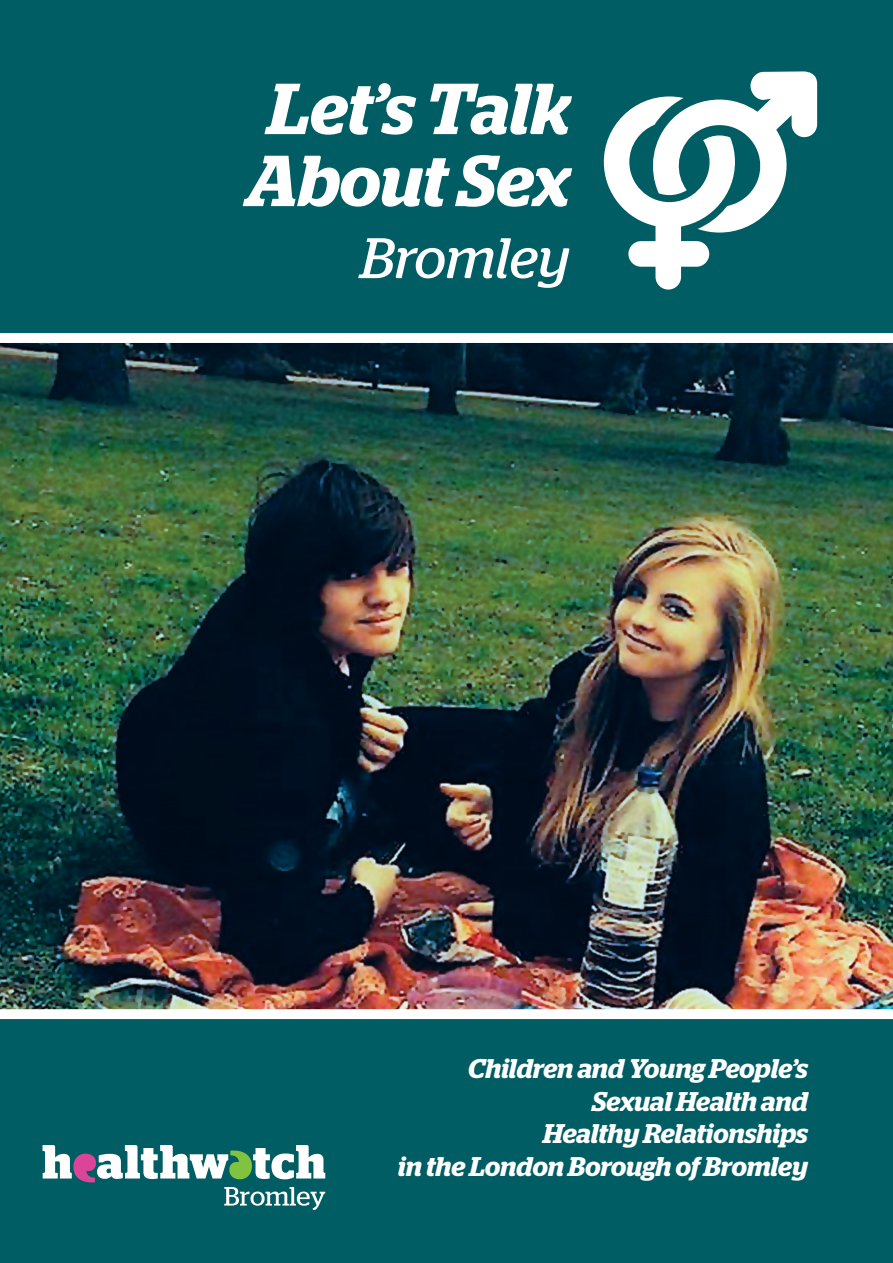
<style>
.page{position:relative;width:893px;height:1263px;background:#005d63}
.page>*{position:absolute;margin:0;border:0;box-sizing:border-box;transform-origin:0 0}
.t1{font:italic 600 72px "Stag";color:#fff}
.t2{font:italic 57px "Stag";color:#fff}
.t3{font:italic 600 27px/32.4px "Stag";letter-spacing:-.005em;color:#fff;text-align:right}
</style>
<div class="page">
<img style="left:0;top:333px;width:893px;height:686px">
<svg style="left:249px;top:515px;width:2px;height:6px"></svg>
<svg style="left:43px;top:1145px;width:282px;height:65px"></svg>
<svg style="left:604px;top:71px;width:213px;height:219px"></svg>
<p class="t1" style="left:268px;top:66px;width:303px">Let’s Talk</p>
<p class="t1" style="left:246px;top:138px;width:325px">About Sex</p>
<p class="t2" style="left:361px;top:225px;width:211px">Bromley</p>
<p class="t3" style="left:398px;top:1052px;width:412px">Children and Young People’s<br>Sexual Health and<br>Healthy Relationships<br>in the London Borough of Bromley</p>
</div>
